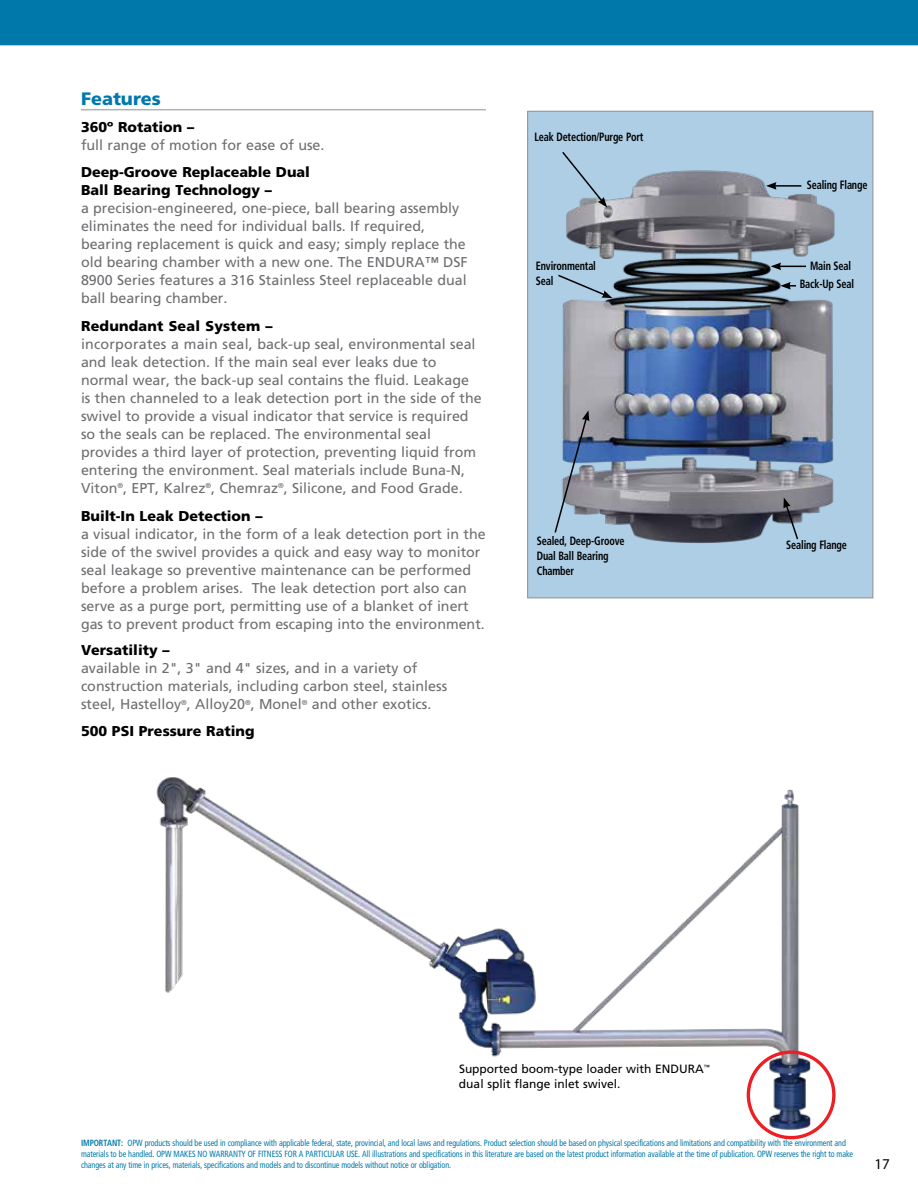
<style>
.page{position:relative;width:918px;height:1188px;background:#fff}
.page>*{position:absolute;margin:0;border:0;box-sizing:border-box;transform-origin:0 0}
.t1{font:900 18px "Frutiger LT Std";color:#0078ae}
.t2{font:15px "Myriad Pro";color:#000}
.t3{font:14.25px/18px "Frutiger LT Std";color:#6d6e71}
.t4{font:900 14.25px/18px "Frutiger LT Std";color:#000}
.t5{font:700 condensed 12px/15px "Frutiger LT Std";letter-spacing:-.015em;color:#000;scale:.85 1}
.t6{font:12px/15px "Frutiger LT Std";color:#000}
.t7{font:condensed 9px/11.2px "Frutiger LT Std";letter-spacing:-.01em;color:#0078a9;scale:.9 1}
.s1{font-weight:700}
</style>
<div class="page">
<div style="left:0;top:0;width:918px;height:45px;background:#0078a9"></div>
<hr style="left:81px;top:109px;width:405px;height:1px;background:#919195">
<img style="left:529px;top:113px;width:342px;height:483px">
<svg style="left:783px;top:497px;width:16px;height:44px"></svg>
<svg style="left:561px;top:150px;width:46px;height:58px;background:#a4c0d5"></svg>
<svg style="left:556px;top:273px;width:56px;height:25px"></svg>
<svg style="left:780px;top:282px;width:16px;height:8px"></svg>
<svg style="left:553px;top:410px;width:36px;height:124px;background:#8c9fb5"></svg>
<svg style="left:771px;top:263px;width:35px;height:7px"></svg>
<hr style="left:774px;top:185px;width:27px;height:2px;background:#000">
<svg style="left:766px;top:182px;width:11px;height:8px"></svg>
<img style="left:156px;top:777px;width:680px;height:363px">
<div style="left:747px;top:1050px;width:89px;height:89px;border:3px solid #ed1f24;border-radius:50%"></div>
<p class="t1" style="left:81px;top:88px;width:81px">Features</p>
<p class="t4" style="left:81px;top:118px;width:115px">360º Rotation –</p>
<p class="t3" style="left:81px;top:136px;width:245px">full range of motion for ease of use.</p>
<p class="t4" style="left:81px;top:163px;width:231px">Deep-Groove Replaceable Dual<br>Ball Bearing Technology –</p>
<p class="t3" style="left:81px;top:199px;width:388px">a precision-engineered, one-piece, ball bearing assembly eliminates the need for individual balls. If required, bearing replacement is quick and easy; simply replace the old bearing chamber with a new one. The ENDURA™ DSF 8900 Series features a 316 Stainless Steel replaceable dual ball bearing chamber.</p>
<p class="t4" style="left:81px;top:317px;width:193px">Redundant Seal System –</p>
<p class="t3" style="left:81px;top:335px;width:402px">incorporates a main seal, back-up seal, environmental seal and leak detection. If the main seal ever leaks due to normal wear, the back-up seal contains the fluid. Leakage is then channeled to a leak detection port in the side of the swivel to provide a visual indicator that service is required so the seals can be replaced. The environmental seal provides a third layer of protection, preventing liquid from entering the environment. Seal materials include Buna-N, Viton<sup>®</sup>, EPT, Kalrez<sup>®</sup>, Chemraz<sup>®</sup>, Silicone, and Food Grade.</p>
<p class="t4" style="left:81px;top:507px;width:183px">Built-In Leak Detection –</p>
<p class="t3" style="left:81px;top:525px;width:406px">a visual indicator, in the form of a leak detection port in the side of the swivel provides a quick and easy way to monitor seal leakage so preventive maintenance can be performed before a problem arises. The leak detection port also can serve as a purge port, permitting use of a blanket of inert gas to prevent product from escaping into the environment.</p>
<p class="t4" style="left:81px;top:641px;width:90px">Versatility –</p>
<p class="t3" style="left:81px;top:659px;width:368px">available in 2", 3" and 4" sizes, and in a variety of construction materials, including carbon steel, stainless steel, Hastelloy<sup>®</sup>, Alloy20<sup>®</sup>, Monel<sup>®</sup> and other exotics.</p>
<p class="t4" style="left:81px;top:722px;width:175px">500 PSI Pressure Rating</p>
<p class="t5" style="left:534px;top:130px;width:130px">Leak Detection/Purge Port</p>
<p class="t5" style="left:536px;top:258px;width:72px">Environmental<br>Seal</p>
<p class="t5" style="left:537px;top:533px;width:105px">Sealed, Deep-Groove<br>Dual Ball Bearing<br>Chamber</p>
<p class="t5" style="left:807px;top:177px;width:73px">Sealing Flange</p>
<p class="t5" style="left:810px;top:258px;width:50px">Main Seal</p>
<p class="t5" style="left:800px;top:277px;width:65px">Back-Up Seal</p>
<p class="t5" style="left:786px;top:537px;width:73px">Sealing Flange</p>
<p class="t6" style="left:459px;top:1061px;width:252px">Supported boom-type loader with ENDURA<sup>™ </sup>dual split flange inlet swivel.</p>
<p class="t7" style="left:81px;top:1137px;width:859px"><span class="s1">IMPORTANT:</span> OPW products should be used in compliance with applicable federal, state, provincial, and local laws and regulations. Product selection should be based on physical specifications and limitations and compatibility with the environment and materials to be handled. OPW MAKES NO WARRANTY OF FITNESS FOR A PARTICULAR USE. All illustrations and specifications in this literature are based on the latest product information available at the time of publication. OPW reserves the right to make changes at any time in prices, materials, specifications and models and to discontinue models without notice or obligation.</p>
<p class="t2" style="left:875px;top:1156px;width:17px">17</p>
</div>
